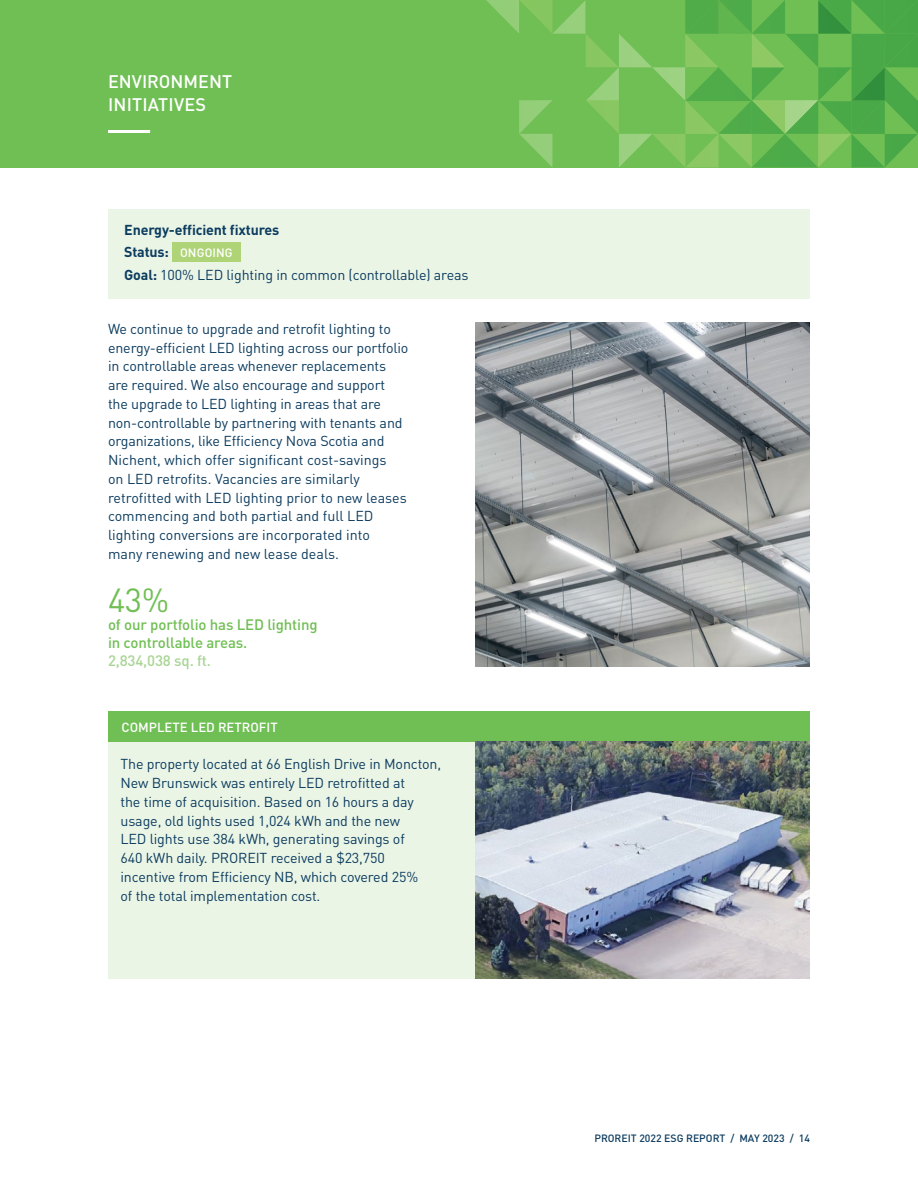
<style>
.page{position:relative;width:918px;height:1188px;background:#fff}
.page>*{position:absolute;margin:0;border:0;box-sizing:border-box;transform-origin:0 0}
.t1{font:33px "DIN Pro";color:#70bf54}
.t2{font:500 18px/22.5px "DIN Pro";color:#fff}
.t3{font:500 15px/18px "DIN Pro";letter-spacing:-.01em;color:#70bf54}
.t4{font:500 15px "DIN Pro";letter-spacing:-.01em;color:#a9d595}
.t5{font:14.25px/18.8px "DIN Pro";letter-spacing:-.01em;color:#0c3c5f}
.t6{font:500 13.2px "DIN Pro";color:#fff}
.t7{font:500 10.5px "DIN Pro";color:#0c3c5f}
.s1{font-weight:700}
.s2{font-weight:500;font-size:12px;color:#fff}
</style>
<div class="page">
<img style="left:476px;top:323px;width:334px;height:343px">
<div style="left:0;top:0;width:918px;height:167px;background:#70bf54"></div>
<svg style="left:486px;top:0;width:432px;height:167px"></svg>
<div style="left:108px;top:742px;width:702px;height:237px;background:#ebf5e6"></div>
<div style="left:108px;top:711px;width:702px;height:31px;background:#70bf54"></div>
<div style="left:108px;top:209px;width:702px;height:90px;background:#ebf5e6"></div>
<div style="left:172px;top:242px;width:69px;height:20px;background:#aed477"></div>
<img style="left:476px;top:742px;width:334px;height:237px">
<hr style="left:108px;top:130px;width:42px;height:3px;background:#fff">
<p class="t2" style="left:108px;top:68px;width:126px">ENVIRONMENT<br>INITIATIVES</p>
<p class="t5" style="left:124px;top:217px;width:346px;line-height:22.5px"><span class="s1">Energy-efficient fixtures<br>Status:</span> <span class="s2">ONGOING<br></span><span class="s1">Goal:</span> 100% LED lighting in common (controllable) areas</p>
<p class="t5" style="left:108px;top:318px;width:302px">We continue to upgrade and retrofit lighting to energy-efficient LED lighting across our portfolio in controllable areas whenever replacements are required. We also encourage and support the upgrade to LED lighting in areas that are non-controllable by partnering with tenants and organizations, like Efficiency Nova Scotia and Nichent, which offer significant cost-savings<br>on LED retrofits. Vacancies are similarly retrofitted with LED lighting prior to new leases commencing and both partial and full LED lighting conversions are incorporated into<br>many renewing and new lease deals.</p>
<h1 class="t1" style="left:108px;top:574px;width:63px">43%</h1>
<p class="t3" style="left:108px;top:614px;width:211px">of our portfolio has LED lighting in controllable areas.</p>
<p class="t4" style="left:108px;top:648px;width:102px">2,834,038 sq. ft.</p>
<p class="t6" style="left:122px;top:716px;width:158px">COMPLETE LED RETROFIT</p>
<p class="t5" style="left:121px;top:753px;width:322px">The property located at 66 English Drive in Moncton, New Brunswick was entirely LED retrofitted at<br>the time of acquisition. Based on 16 hours a day usage, old lights used 1,024 kWh and the new<br>LED lights use 384 kWh, generating savings of<br>640 kWh daily. PROREIT received a $23,750 incentive from Efficiency NB, which covered 25%<br>of the total implementation cost.</p>
<p class="t7" style="left:595px;top:1130px;width:217px">PROREIT 2022 ESG REPORT / MAY 2023 / 14</p>
</div>
